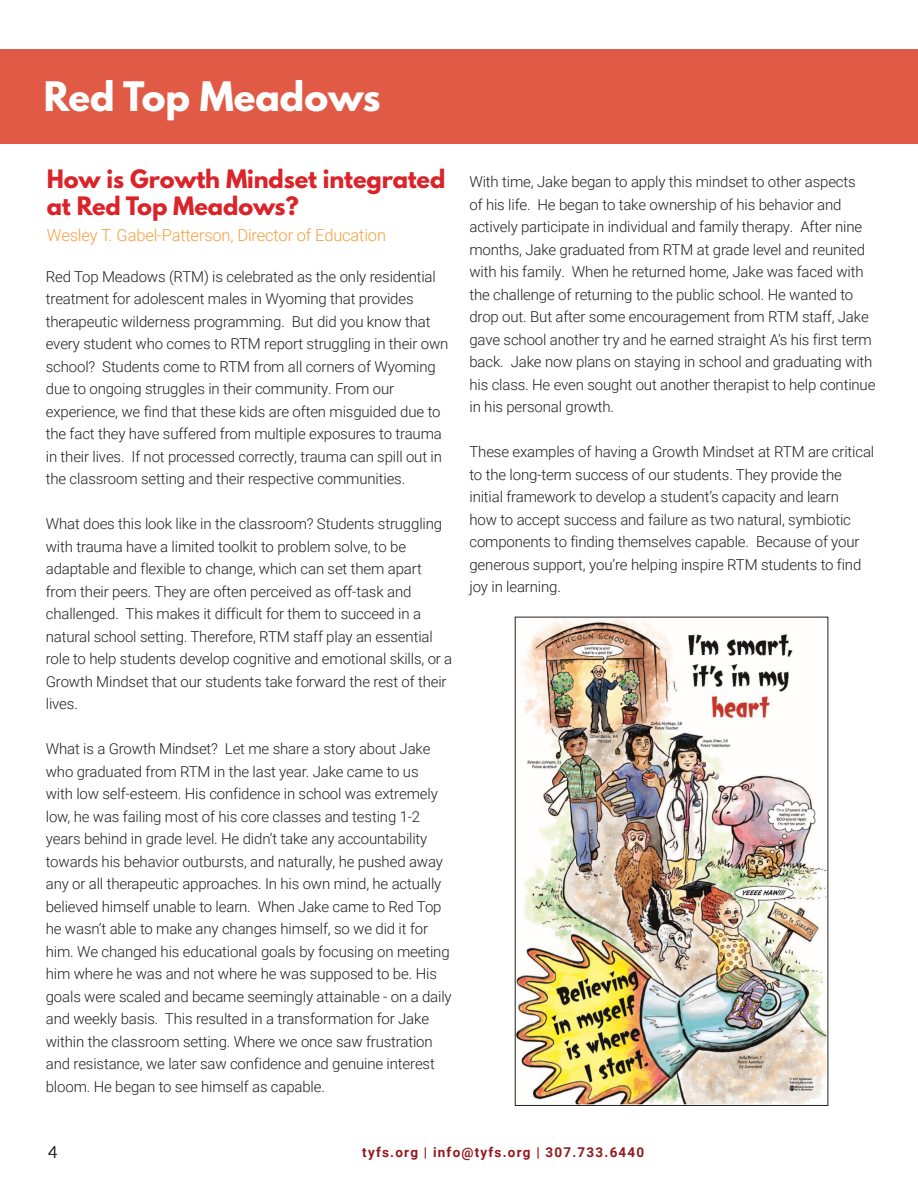
<style>
.page{position:relative;width:918px;height:1188px;background:#fff}
.page>*{position:absolute;margin:0;border:0;box-sizing:border-box;transform-origin:0 0}
.t1{font:700 36px "League Spartan";letter-spacing:-.005em;color:#fff}
.t2{font:700 22.5px/27px "League Spartan";letter-spacing:-.005em;color:#db232a}
.t3{font:300 16.5px "Roboto";letter-spacing:-.01em;color:#f89d3d}
.Body_Text_2{font:16.5px "Lato";color:#231f20}
.t4{font:300 15px/22.5px "Roboto";letter-spacing:-.01em;color:#231f20}
.t5{font:700 13.5px "Roboto";letter-spacing:.09em;color:#92191e}
</style>
<div class="page">
<div style="left:0;top:50px;width:918px;height:94px;background:#e15a45"></div>
<img style="left:517px;top:619px;width:309px;height:485px">
<p class="t1" style="left:44px;top:69px;width:338px">Red Top Meadows</p>
<p class="t2" style="left:47px;top:165px;width:400px">How is Growth Mindset integrated at Red Top Meadows?</p>
<p class="t3" style="left:47px;top:223px;width:341px">Wesley T. Gabel-Patterson, Director of Education</p>
<p class="t4" style="left:46px;top:265px;width:404px">Red Top Meadows (RTM) is celebrated as the only residential treatment for adolescent males in Wyoming that provides therapeutic wilderness programming. But did you know that every student who comes to RTM report struggling in their own school? Students come to RTM from all corners of Wyoming due to ongoing struggles in their community. From our experience, we find that these kids are often misguided due to the fact they have suffered from multiple exposures to trauma in their lives. If not processed correctly, trauma can spill out in the classroom setting and their respective communities.</p>
<p class="t4" style="left:46px;top:512px;width:408px">What does this look like in the classroom? Students struggling with trauma have a limited toolkit to problem solve, to be adaptable and flexible to change, which can set them apart from their peers. They are often perceived as off-task and challenged. This makes it difficult for them to succeed in a natural school setting. Therefore, RTM staff play an essential role to help students develop cognitive and emotional skills, or a Growth Mindset that our students take forward the rest of their lives.</p>
<p class="t4" style="left:46px;top:737px;width:407px">What is a Growth Mindset? Let me share a story about Jake who graduated from RTM in the last year. Jake came to us<br>with low self-esteem. His confidence in school was extremely low, he was failing most of his core classes and testing 1-2 years behind in grade level. He didn’t take any accountability towards his behavior outbursts, and naturally, he pushed away any or all therapeutic approaches. In his own mind, he actually believed himself unable to learn. When Jake came to Red Top he wasn’t able to make any changes himself, so we did it for him. We changed his educational goals by focusing on meeting him where he was and not where he was supposed to be. His goals were scaled and became seemingly attainable - on a daily and weekly basis. This resulted in a transformation for Jake within the classroom setting. Where we once saw frustration and resistance, we later saw confidence and genuine interest bloom. He began to see himself as capable.</p>
<p class="t4" style="left:469px;top:170px;width:408px">With time, Jake began to apply this mindset to other aspects<br>of his life. He began to take ownership of his behavior and actively participate in individual and family therapy. After nine months, Jake graduated from RTM at grade level and reunited with his family. When he returned home, Jake was faced with the challenge of returning to the public school. He wanted to drop out. But after some encouragement from RTM staff, Jake gave school another try and he earned straight A’s his first term back. Jake now plans on staying in school and graduating with his class. He even sought out another therapist to help continue in his personal growth.</p>
<p class="t4" style="left:469px;top:440px;width:406px">These examples of having a Growth Mindset at RTM are critical to the long-term success of our students. They provide the initial framework to develop a student’s capacity and learn<br>how to accept success and failure as two natural, symbiotic components to finding themselves capable. Because of your generous support, you’re helping inspire RTM students to find joy in learning.</p>
<p class="Body_Text_2" style="left:48px;top:1140px;width:11px">4</p>
<p class="t5" style="left:362px;top:1143px;width:284px">tyfs.org | info@tyfs.org | 307.733.6440</p>
</div>
